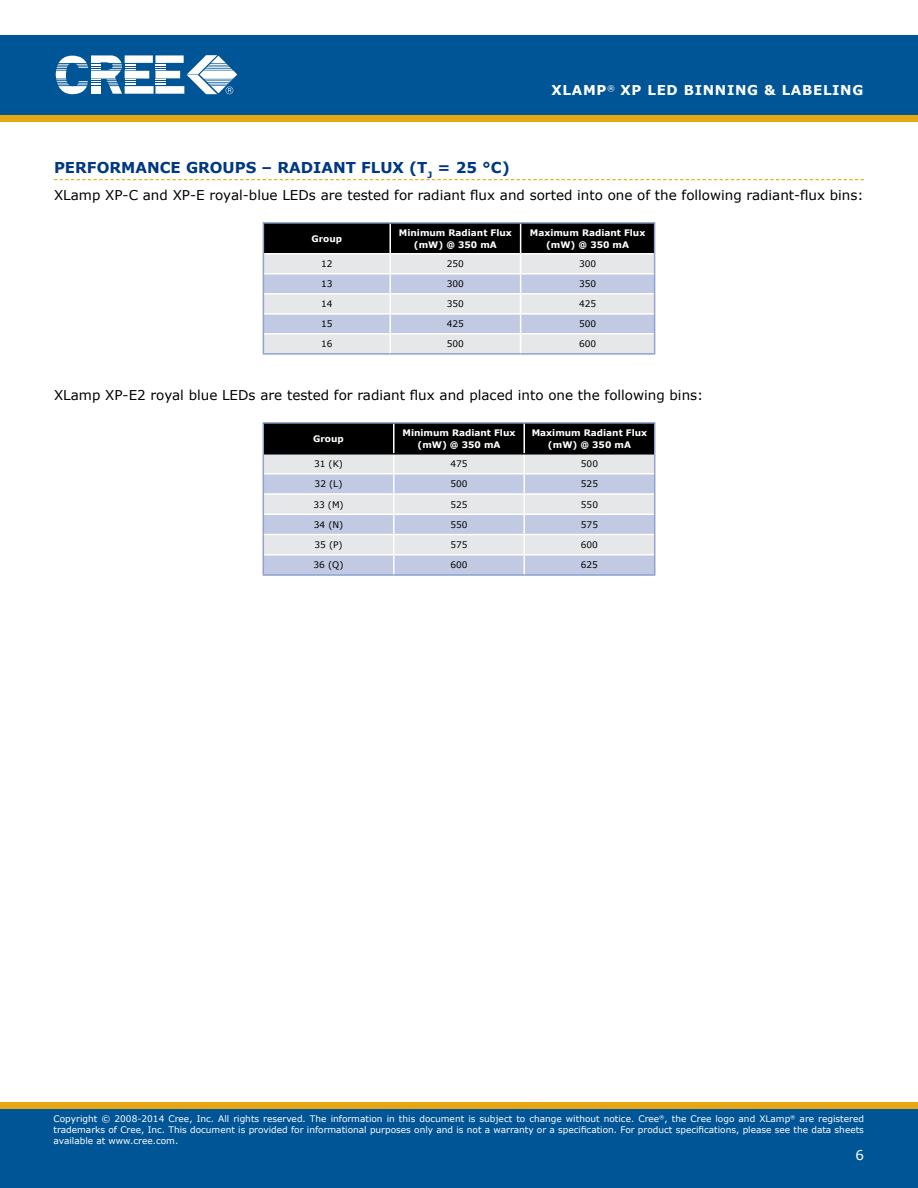
<style>
.page{position:relative;width:918px;height:1188px;background:#fff}
.page>*{position:absolute;margin:0;border:0;box-sizing:border-box;transform-origin:0 0}
.t1{font:700 15px "Verdana";color:#003882}
.t2{font:13.5px "Verdana";color:#000}
.t3{font:700 13.5px "Verdana";letter-spacing:.05em;color:#fffffe}
.t4{font:13.5px "Verdana";color:#fff}
.t5{font:9px/10.8px "Verdana";color:#fff;text-align:justify}
.t6{font:700 9px/12px "Verdana";color:#fff;text-align:center}
.t7{font:9px "Verdana";color:#000}
</style>
<div class="page">
<div style="left:0;top:115px;width:918px;height:7px;background:#e7a614"></div>
<div style="left:0;top:35px;width:918px;height:80px;background:#005596"></div>
<svg style="left:56px;top:55px;width:181px;height:39px"></svg>
<div style="left:0;top:1108px;width:918px;height:80px;background:#005596"></div>
<div style="left:0;top:1102px;width:918px;height:6px;background:#e7a614"></div>
<svg style="left:54px;top:179px;width:810px;height:1px"></svg>
<hr style="left:263px;top:353px;width:127px;height:2px;background:#90a2cd">
<hr style="left:263px;top:222px;width:127px;height:2px;background:#90a2cd">
<hr style="left:390px;top:222px;width:131px;height:2px;background:#90a2cd">
<hr style="left:521px;top:222px;width:134px;height:2px;background:#90a2cd">
<hr style="left:521px;top:353px;width:134px;height:2px;background:#90a2cd">
<svg style="left:263px;top:223px;width:392px;height:131px;background:#a8abb3"></svg>
<hr style="left:390px;top:353px;width:131px;height:2px;background:#90a2cd">
<hr style="left:263px;top:422px;width:131px;height:2px;background:#90a2cd">
<hr style="left:394px;top:422px;width:130px;height:2px;background:#90a2cd">
<hr style="left:524px;top:422px;width:131px;height:2px;background:#90a2cd">
<hr style="left:263px;top:574px;width:131px;height:2px;background:#90a2cd">
<hr style="left:394px;top:574px;width:130px;height:2px;background:#90a2cd">
<hr style="left:524px;top:574px;width:131px;height:2px;background:#90a2cd">
<svg style="left:263px;top:423px;width:392px;height:152px;background:#a9adb8"></svg>
<h2 class="t3" style="left:552px;top:81px;width:313px">xlamp<sup>®</sup> xp led binning &amp; labeling</h2>
<h1 class="t1" style="left:54px;top:157px;width:457px">Performance Groups – Radiant Flux (T<sub>J</sub> = 25 °C)</h1>
<h2 class="t2" style="left:54px;top:185px;width:811px">XLamp XP-C and XP-E royal-blue LEDs are tested for radiant flux and sorted into one of the following radiant‑flux bins:</h2>
<p class="t6" style="left:311px;top:232px;width:32px">Group</p>
<p class="t6" style="left:399px;top:226px;width:115px">Minimum Radiant Flux (mW) @ 350 mA</p>
<p class="t6" style="left:530px;top:226px;width:117px">Maximum Radiant Flux (mW) @ 350 mA</p>
<p class="t7" style="left:321px;top:258px;width:13px">12</p>
<p class="t7" style="left:447px;top:258px;width:19px">250</p>
<p class="t7" style="left:579px;top:258px;width:19px">300</p>
<p class="t7" style="left:321px;top:278px;width:13px">13</p>
<p class="t7" style="left:447px;top:278px;width:19px">300</p>
<p class="t7" style="left:579px;top:278px;width:19px">350</p>
<p class="t7" style="left:321px;top:298px;width:13px">14</p>
<p class="t7" style="left:447px;top:298px;width:19px">350</p>
<p class="t7" style="left:579px;top:298px;width:19px">425</p>
<p class="t7" style="left:321px;top:318px;width:13px">15</p>
<p class="t7" style="left:447px;top:318px;width:19px">425</p>
<p class="t7" style="left:579px;top:318px;width:19px">500</p>
<p class="t7" style="left:321px;top:338px;width:13px">16</p>
<p class="t7" style="left:447px;top:338px;width:19px">500</p>
<p class="t7" style="left:579px;top:338px;width:19px">600</p>
<h2 class="t2" style="left:54px;top:385px;width:651px">XLamp XP-E2 royal blue LEDs are tested for radiant flux and placed into one the following bins:</h2>
<p class="t6" style="left:313px;top:432px;width:32px">Group</p>
<p class="t6" style="left:402px;top:426px;width:115px">Minimum Radiant Flux (mW) @ 350 mA</p>
<p class="t6" style="left:532px;top:426px;width:117px">Maximum Radiant Flux (mW) @ 350 mA</p>
<p class="t7" style="left:314px;top:458px;width:31px">31 (K)</p>
<p class="t7" style="left:450px;top:458px;width:19px">475</p>
<p class="t7" style="left:581px;top:458px;width:19px">500</p>
<p class="t7" style="left:315px;top:478px;width:29px">32 (L)</p>
<p class="t7" style="left:450px;top:478px;width:19px">500</p>
<p class="t7" style="left:581px;top:478px;width:19px">525</p>
<p class="t7" style="left:313px;top:498px;width:32px">33 (M)</p>
<p class="t7" style="left:450px;top:498px;width:19px">525</p>
<p class="t7" style="left:581px;top:498px;width:19px">550</p>
<p class="t7" style="left:314px;top:518px;width:31px">34 (N)</p>
<p class="t7" style="left:450px;top:518px;width:19px">550</p>
<p class="t7" style="left:581px;top:518px;width:19px">575</p>
<p class="t7" style="left:314px;top:539px;width:30px">35 (P)</p>
<p class="t7" style="left:450px;top:539px;width:19px">575</p>
<p class="t7" style="left:581px;top:539px;width:19px">600</p>
<p class="t7" style="left:314px;top:559px;width:31px">36 (Q)</p>
<p class="t7" style="left:450px;top:559px;width:19px">600</p>
<p class="t7" style="left:581px;top:559px;width:19px">625</p>
<p class="t5" style="left:54px;top:1113px;width:812px">Copyright © 2008-2014 Cree, Inc. All rights reserved. The information in this document is subject to change without notice. Cree<sup>®</sup>, the Cree logo and XLamp<sup>®</sup> are registered trademarks of Cree, Inc. This document is provided for informational purposes only and is not a warranty or a specification. For product specifications, please see the data sheets available at www.cree.com.</p>
<h2 class="t4" style="left:855px;top:1146px;width:10px">6</h2>
</div>
